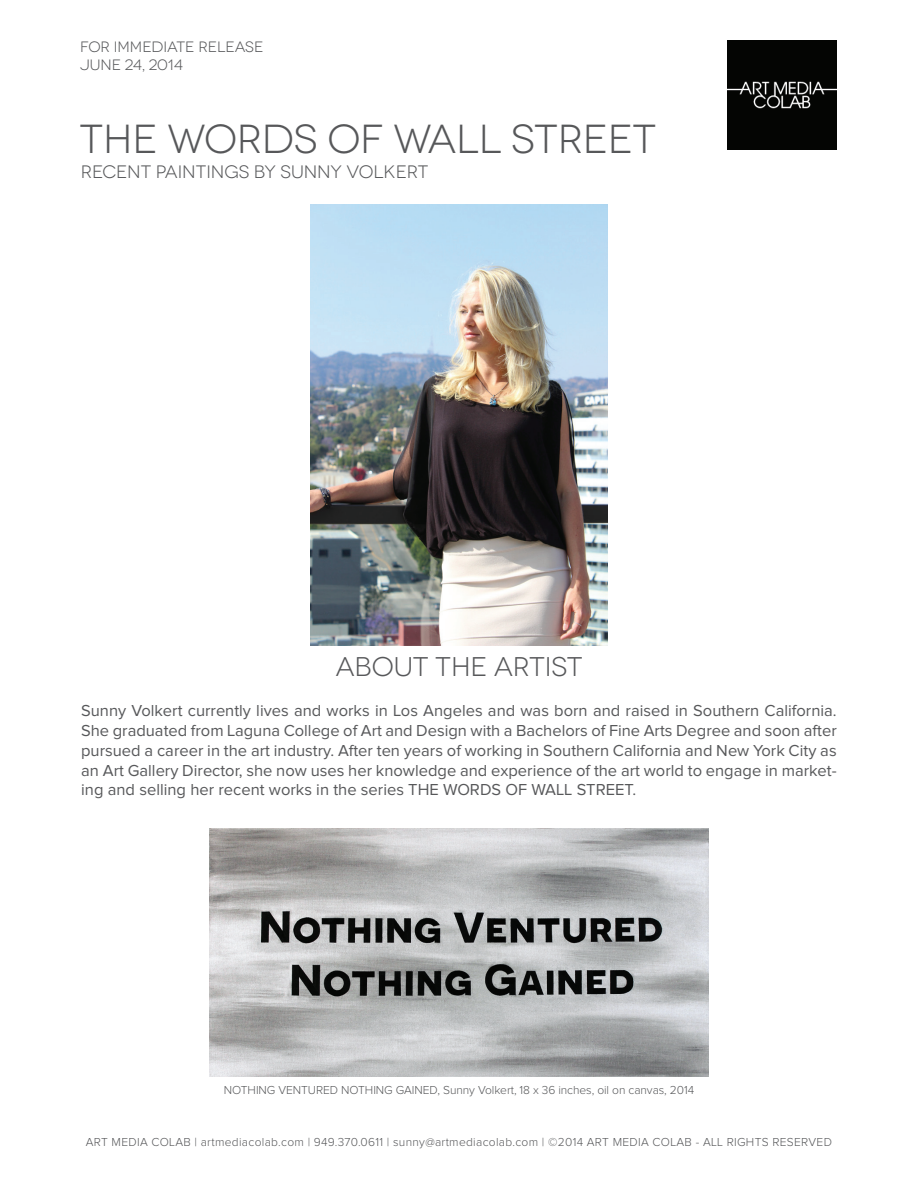
<style>
.page{position:relative;width:918px;height:1188px;background:#fff}
.page>*{position:absolute;margin:0;border:0;box-sizing:border-box;transform-origin:0 0}
.t1{font:40.5px "Novecentowide";letter-spacing:-.005em;color:#57585a}
.t2{font:27px "Novecentowide";letter-spacing:-.005em;color:#57585a}
.t3{font:18px "Novecentowide";color:#57585a}
.t4{font:16.5px/19.8px "Proxima Nova";color:#57585a;text-align:justify}
.t5{font:15px/18px "Novecentowide";color:#57585a}
.t6{font:300 12px "Proxima Nova";letter-spacing:.025em;color:#57585a}
.t7{font:300 12px "Proxima Nova";letter-spacing:-.005em;color:#57585a}
</style>
<div class="page">
<img style="left:728px;top:40px;width:109px;height:110px">
<img style="left:310px;top:205px;width:298px;height:441px">
<img style="left:210px;top:829px;width:498px;height:247px">
<p class="t5" style="left:80px;top:38px;width:185px">FOR IMMEDIATE RELEASE<br>JUNE 24, 2014</p>
<h1 class="t1" style="left:80px;top:115px;width:578px">THE WORDS OF WALL STREET</h1>
<p class="t3" style="left:81px;top:161px;width:349px">RECENT PAINTINGS BY SUNNY VOLKERT</p>
<h2 class="t2" style="left:335px;top:651px;width:249px">ABOUT THE ARTIST</h2>
<p class="t4" style="left:81px;top:701px;width:757px">Sunny Volkert currently lives and works in Los Angeles and was born and raised in Southern California.<br>She graduated from Laguna College of Art and Design with a Bachelors of Fine Arts Degree and soon after pursued a career in the art industry. After ten years of working in Southern California and New York City as an Art Gallery Director, she now uses her knowledge and experience of the art world to engage in market&shy;ing and selling her recent works in the series THE WORDS OF WALL STREET.</p>
<p class="t7" style="left:224px;top:1084px;width:472px">NOTHING VENTURED NOTHING GAINED, Sunny Volkert, 18 x 36 inches, oil on canvas, 2014</p>
<p class="t6" style="left:86px;top:1137px;width:748px">ART MEDIA COLAB | artmediacolab.com | 949.370.0611 | sunny@artmediacolab.com | ©2014 ART MEDIA COLAB - ALL RIGHTS RESERVED</p>
</div>
